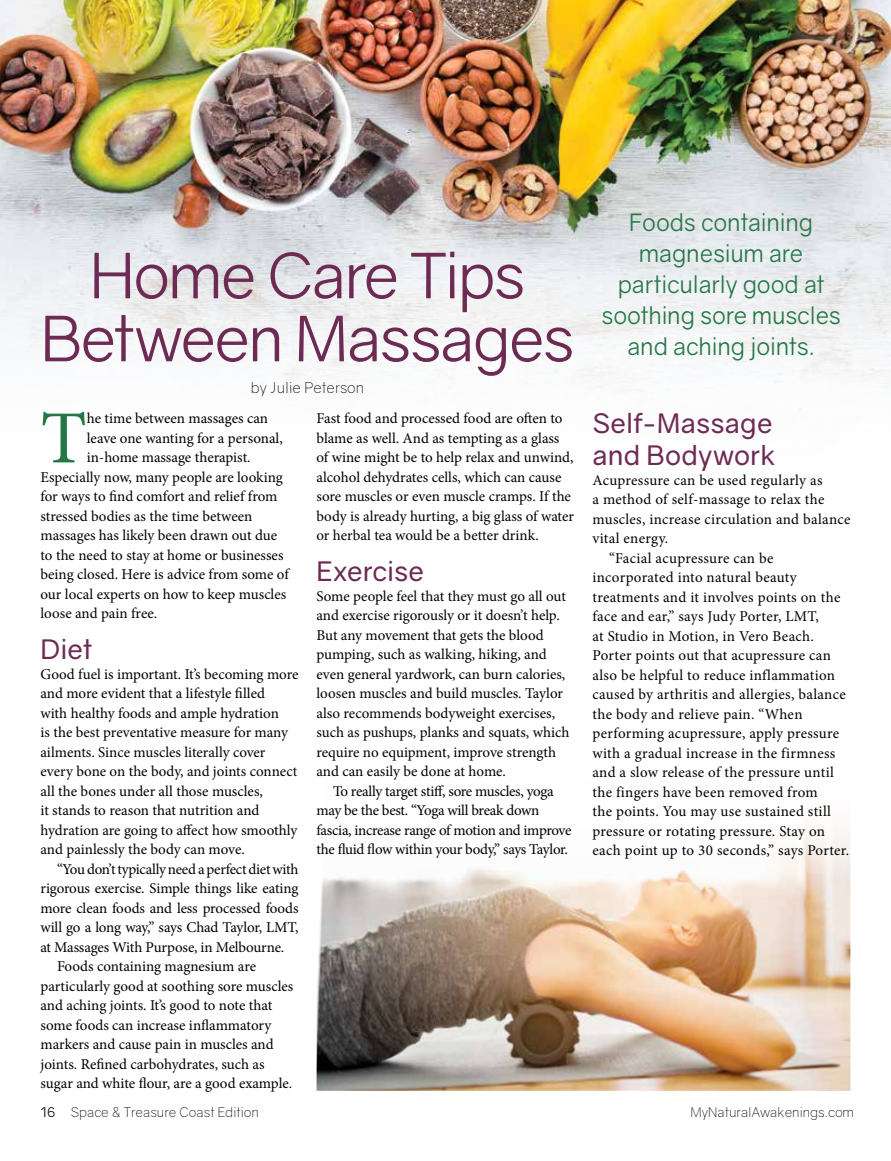
<style>
.page{position:relative;width:891px;height:1161px;background:#fff}
.page>*{position:absolute;margin:0;border:0;box-sizing:border-box;transform-origin:0 0}
.t1{font:75px "Minion Pro";color:#237746}
.t2{font:63px/63px "Gravity";letter-spacing:-.035em;color:#6d2b53;text-align:center}
.t3{font:27px/32.4px "Gravity";letter-spacing:.005em;color:#6d2b53}
.t4{font:24px/31px "Gravity";letter-spacing:-.01em;color:#237746;text-align:center}
.t5{font:15px/19.5px "Minion Pro";color:#000}
.t6{font:15px "Minion Pro";letter-spacing:.02em;color:#000}
.t7{font:15px/19.5px "Minion Pro";letter-spacing:-.02em;color:#000}
.t8{font:300 15px "Gravity";color:#000}
.t9{font:300 13.5px "Gravity";color:#000}
.s1{font-weight:400}
</style>
<div class="page">
<img style="left:0;top:0;width:891px;height:410px">
<img style="left:317px;top:827px;width:533px;height:264px">
<h2 class="t2" style="left:40px;top:244px;width:536px">Home Care Tips<br>Between Massages</h2>
<p class="t8" style="left:251px;top:378px;width:115px">by Julie Peterson</p>
<h1 class="t1" style="left:40px;top:388px;width:48px">T</h1>
<p class="t5" style="left:87px;top:409px;width:183px">he time between massages can</p>
<p class="t5" style="left:87px;top:428px;width:198px">leave one wanting for a personal,</p>
<p class="t5" style="left:87px;top:448px;width:165px">in-home massage therapist.</p>
<p class="t5" style="left:40px;top:467px;width:244px">Especially now, many people are looking</p>
<p class="t5" style="left:40px;top:487px;width:239px">for ways to find comfort and relief from</p>
<p class="t5" style="left:40px;top:506px;width:213px">stressed bodies as the time between</p>
<p class="t5" style="left:40px;top:526px;width:238px">massages has likely been drawn out due</p>
<p class="t5" style="left:40px;top:545px;width:245px">to the need to stay at home or businesses</p>
<p class="t5" style="left:40px;top:565px;width:250px">being closed. Here is advice from some of</p>
<p class="t5" style="left:40px;top:584px;width:247px">our local experts on how to keep muscles</p>
<p class="t5" style="left:40px;top:604px;width:118px">loose and pain free.</p>
<h3 class="t3" style="left:40px;top:634px;width:53px">Diet</h3>
<p class="t5" style="left:40px;top:664px;width:259px">Good fuel is important. It’s becoming more and more evident that a lifestyle filled<br>with healthy foods and ample hydration<br>is the best preventative measure for many ailments. Since muscles literally cover every bone on the body, and joints connect all the bones under all those muscles,<br>it stands to reason that nutrition and hydration are going to affect how smoothly and painlessly the body can move.</p>
<p class="t7" style="left:57px;top:859px;width:243px">“You don’t typically need a perfect diet with</p>
<p class="t5" style="left:40px;top:879px;width:259px">rigorous exercise. Simple things like eating</p>
<p class="t5" style="left:40px;top:898px;width:260px">more clean foods and less processed foods</p>
<p class="t5" style="left:40px;top:918px;width:259px">will go a long way,” says Chad Taylor, LMT,</p>
<p class="t5" style="left:40px;top:937px;width:245px">at Massages With Purpose, in Melbourne.</p>
<p class="t5" style="left:57px;top:957px;width:201px">Foods containing magnesium are</p>
<p class="t5" style="left:40px;top:976px;width:254px">particularly good at soothing sore muscles</p>
<p class="t5" style="left:40px;top:996px;width:233px">and aching joints. It’s good to note that</p>
<p class="t5" style="left:40px;top:1015px;width:232px">some foods can increase inflammatory</p>
<p class="t5" style="left:40px;top:1035px;width:235px">markers and cause pain in muscles and</p>
<p class="t5" style="left:40px;top:1054px;width:226px">joints. Refined carbohydrates, such as</p>
<p class="t5" style="left:40px;top:1074px;width:253px">sugar and white flour, are a good example.</p>
<p class="t5" style="left:316px;top:409px;width:259px">Fast food and processed food are often to blame as well. And as tempting as a glass of wine might be to help relax and unwind, alcohol dehydrates cells, which can cause sore muscles or even muscle cramps. If the body is already hurting, a big glass of water or herbal tea would be a better drink.</p>
<h3 class="t3" style="left:317px;top:556px;width:109px">Exercise</h3>
<p class="t5" style="left:317px;top:586px;width:254px">Some people feel that they must go all out and exercise rigorously or it doesn’t help.<br>But any movement that gets the blood pumping, such as walking, hiking, and even general yardwork, can burn calories, loosen muscles and build muscles. Taylor also recommends bodyweight exercises, such as pushups, planks and squats, which require no equipment, improve strength and can easily be done at home.</p>
<p class="t7" style="left:317px;top:781px;width:256px;text-indent:16px">To really target stiff, sore muscles, yoga may be the best. “Yoga will break down fascia, increase range of motion and improve the fluid flow within your body,” says Taylor.</p>
<h3 class="t4" style="left:602px;top:207px;width:241px">Foods containing magnesium are particularly good at soothing sore muscles and aching joints.</h3>
<h3 class="t3" style="left:593px;top:407px;width:185px">Self-Massage and Bodywork</h3>
<p class="t5" style="left:593px;top:470px;width:232px">Acupressure can be used regularly as</p>
<p class="t5" style="left:593px;top:490px;width:234px">a method of self-massage to relax the</p>
<p class="t6" style="left:593px;top:509px;width:260px">muscles, increase circulation and balance</p>
<p class="t6" style="left:593px;top:528px;width:77px">vital energy.</p>
<p class="t6" style="left:609px;top:548px;width:166px">“Facial acupressure can be</p>
<p class="t6" style="left:593px;top:567px;width:206px">incorporated into natural beauty</p>
<p class="t5" style="left:593px;top:587px;width:249px">treatments and it involves points on the</p>
<p class="t6" style="left:593px;top:606px;width:228px">face and ear,” says Judy Porter, LMT,</p>
<p class="t6" style="left:593px;top:626px;width:223px">at Studio in Motion, in Vero Beach.</p>
<p class="t5" style="left:593px;top:646px;width:240px">Porter points out that acupressure can</p>
<p class="t6" style="left:593px;top:665px;width:244px">also be helpful to reduce inflammation</p>
<p class="t6" style="left:593px;top:684px;width:255px">caused by arthritis and allergies, balance</p>
<p class="t5" style="left:593px;top:704px;width:212px">the body and relieve pain. “When</p>
<p class="t5" style="left:593px;top:724px;width:248px">performing acupressure, apply pressure</p>
<p class="t6" style="left:593px;top:743px;width:244px">with a gradual increase in the firmness</p>
<p class="t5" style="left:593px;top:763px;width:243px">and a slow release of the pressure until</p>
<p class="t5" style="left:593px;top:782px;width:227px">the fingers have been removed from</p>
<p class="t5" style="left:593px;top:802px;width:240px">the points. You may use sustained still</p>
<p class="t5" style="left:593px;top:821px;width:234px">pressure or rotating pressure. Stay on</p>
<p class="t6" style="left:593px;top:840px;width:258px">each point up to 30 seconds,” says Porter.</p>
<p class="t9" style="left:40px;top:1104px;width:220px"><span class="s1">16</span> Space &amp; Treasure Coast Edition</p>
<p class="t9" style="left:691px;top:1104px;width:165px">MyNaturalAwakenings.com</p>
</div>
